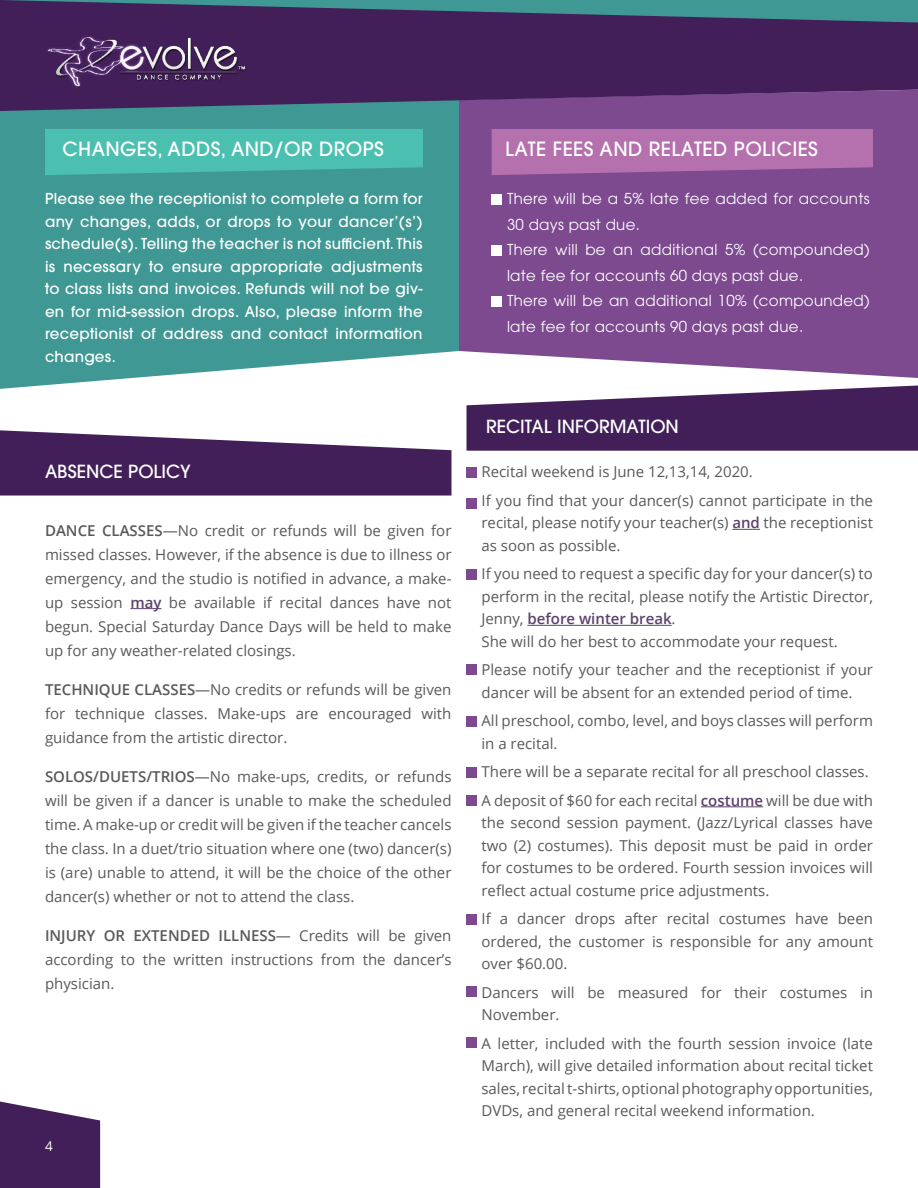
<style>
.page{position:relative;width:918px;height:1188px;background:#fff}
.page>*{position:absolute;margin:0;border:0;box-sizing:border-box;transform-origin:0 0}
.t1{font:500 19.5px "ITC Avant Garde Pro";letter-spacing:.02em;color:#fff}
.t2{font:500 18px "ITC Avant Garde Pro";color:#fff}
.t3{font:15px/22.5px "Open Sans";color:#58595b;text-align:justify}
.t4{font:500 15px/22.5px "ITC Avant Garde Pro";letter-spacing:.02em;color:#fff;text-align:justify}
.t5{font:15px/25.5px "ITC Avant Garde Pro";letter-spacing:.02em;color:#fff}
.t6{font:13.5px "Open Sans";color:#fff}
.s1{font-weight:600}
.s2{font-weight:600;color:#5d416d}
</style>
<div class="page">
<svg style="left:0;top:1101px;width:100px;height:87px;background:#57386b"></svg>
<svg style="left:0;top:111px;width:459px;height:278px;background:#4e9f9c"></svg>
<svg style="left:459px;top:111px;width:459px;height:267px;background:#845395"></svg>
<svg style="left:45px;top:129px;width:378px;height:46px;background:#4abcae"></svg>
<svg style="left:492px;top:129px;width:381px;height:46px;background:#b06cab"></svg>
<svg style="left:0;top:0;width:918px;height:111px;background:#463365"></svg>
<img style="left:45px;top:30px;width:203px;height:57px">
<div style="left:492px;top:194px;width:10px;height:11px;background:#fff"></div>
<div style="left:492px;top:245px;width:10px;height:11px;background:#fff"></div>
<div style="left:492px;top:296px;width:10px;height:11px;background:#fff"></div>
<svg style="left:0;top:430px;width:452px;height:66px;background:#604373"></svg>
<svg style="left:467px;top:386px;width:451px;height:65px;background:#5e4070"></svg>
<hr style="left:130px;top:608px;width:31px;height:1px;background:#5d416d">
<svg style="left:732px;top:529px;width:28px;height:1px"></svg>
<hr style="left:527px;top:625px;width:145px;height:1px;background:#5d416d">
<hr style="left:701px;top:806px;width:62px;height:1px;background:#5d416d">
<div style="left:466px;top:467px;width:11px;height:10px;background:#7d498f"></div>
<div style="left:466px;top:498px;width:11px;height:11px;background:#7d498f"></div>
<div style="left:466px;top:570px;width:11px;height:10px;background:#7d498f"></div>
<div style="left:466px;top:665px;width:11px;height:10px;background:#7d498f"></div>
<div style="left:466px;top:717px;width:11px;height:10px;background:#7d498f"></div>
<div style="left:466px;top:767px;width:11px;height:11px;background:#7d498f"></div>
<div style="left:466px;top:795px;width:11px;height:11px;background:#7d498f"></div>
<div style="left:466px;top:915px;width:11px;height:10px;background:#7d498f"></div>
<div style="left:466px;top:987px;width:11px;height:10px;background:#7d498f"></div>
<div style="left:466px;top:1037px;width:11px;height:11px;background:#7d498f"></div>
<p class="t1" style="left:63px;top:137px;width:323px">CHANGES, ADDS, AND/OR DROPS</p>
<p class="t1" style="left:505px;top:137px;width:314px">LATE FEES AND RELATED POLICIES</p>
<p class="t4" style="left:45px;top:187px;width:379px">Please see the receptionist to complete a form for any changes, adds, or drops to your dancer’(s’) schedule(s). Telling the teacher is not sufficient. This is necessary to ensure appropriate adjustments to class lists and invoices. Refunds will not be giv&shy;en for mid-session drops. Also, please inform the receptionist of address and contact information changes.</p>
<p class="t2" style="left:45px;top:460px;width:147px">ABSENCE POLICY</p>
<p class="t3" style="left:45px;top:518px;width:408px;line-height:24px"><span class="s1">DANCE CLASSES</span>—No credit or refunds will be given for missed classes. However, if the absence is due to illness or emergency, and the studio is notified in advance, a make&shy;up session <span class="s2">may</span> be available if recital dances have not begun. Special Saturday Dance Days will be held to make up for any weather-related closings.</p>
<p class="t3" style="left:45px;top:677px;width:408px;line-height:24px"><span class="s1">TECHNIQUE CLASSES</span>—No credits or refunds will be given for technique classes. Make-ups are encouraged with guidance from the artistic director.</p>
<p class="t3" style="left:45px;top:764px;width:408px;line-height:24px"><span class="s1">SOLOS/DUETS/TRIOS</span>—No make-ups, credits, or refunds will be given if a dancer is unable to make the scheduled time. A make-up or credit will be given if the teacher cancels the class. In a duet/trio situation where one (two) dancer(s) is (are) unable to attend, it will be the choice of the other dancer(s) whether or not to attend the class.</p>
<p class="t3" style="left:45px;top:923px;width:408px;line-height:24px"><span class="s1">INJURY OR EXTENDED ILLNESS</span>— Credits will be given according to the written instructions from the dancer’s physician.</p>
<p class="t6" style="left:45px;top:1136px;width:9px">4</p>
<p class="t5" style="left:507px;top:186px;width:364px">There will be a 5% late fee added for accounts<br>30 days past due.</p>
<p class="t5" style="left:507px;top:237px;width:364px">There will be an additional 5% (compounded) late fee for accounts 60 days past due.</p>
<p class="t5" style="left:507px;top:288px;width:364px">There will be an additional 10% (compounded) late fee for accounts 90 days past due.</p>
<p class="t2" style="left:486px;top:415px;width:194px">RECITAL INFORMATION</p>
<p class="t3" style="left:482px;top:460px;width:273px">Recital weekend is June 12,13,14, 2020.</p>
<p class="t3" style="left:482px;top:489px;width:393px">If you find that your dancer(s) cannot participate in the recital, please notify your teacher(s) <span class="s2">and</span> the receptionist as soon as possible.</p>
<p class="t3" style="left:482px;top:562px;width:393px">If you need to request a specific day for your dancer(s) to perform in the recital, please notify the Artistic Director, Jenny, <span class="s2">before winter break</span>.</p>
<p class="t3" style="left:482px;top:630px;width:358px">She will do her best to accommodate your request.</p>
<p class="t3" style="left:482px;top:658px;width:393px">Please notify your teacher and the receptionist if your dancer will be absent for an extended period of time.</p>
<p class="t3" style="left:482px;top:709px;width:393px">All preschool, combo, level, and boys classes will perform in a recital.</p>
<p class="t3" style="left:482px;top:760px;width:389px">There will be a separate recital for all preschool classes.</p>
<p class="t3" style="left:482px;top:789px;width:393px">A deposit of $60 for each recital <span class="s2">costume</span> will be due with the second session payment. (Jazz/Lyrical classes have two (2) costumes). This deposit must be paid in order for costumes to be ordered. Fourth session invoices will reflect actual costume price adjustments.</p>
<p class="t3" style="left:482px;top:907px;width:393px">If a dancer drops after recital costumes have been ordered, the customer is responsible for any amount over $60.00.</p>
<p class="t3" style="left:482px;top:981px;width:393px">Dancers will be measured for their costumes in<br>November.</p>
<p class="t3" style="left:482px;top:1032px;width:393px">A letter, included with the fourth session invoice (late March), will give detailed information about recital ticket sales, recital t-shirts, optional photography opportunities, DVDs, and general recital weekend information.</p>
</div>
